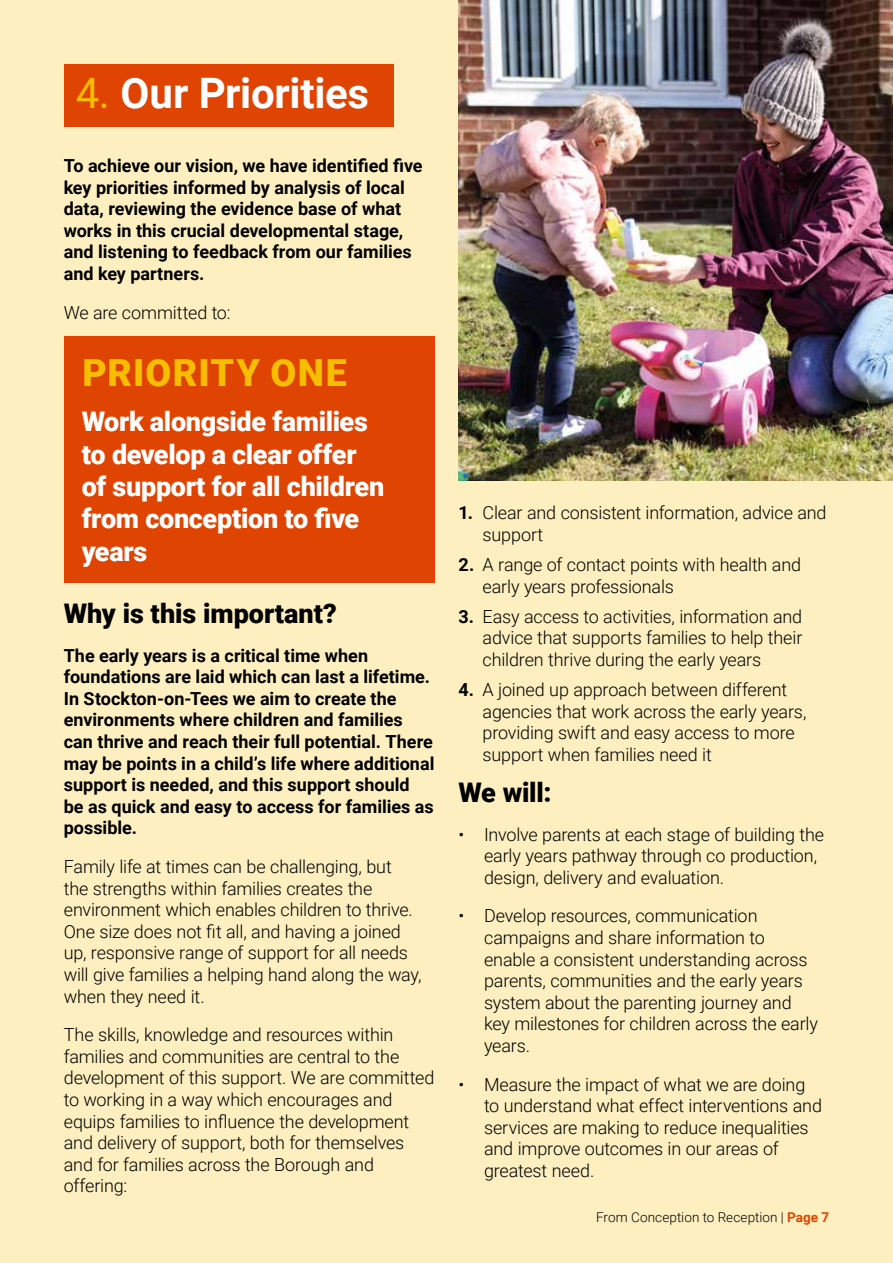
<style>
.page{position:relative;width:893px;height:1263px;background:#fdefbf}
.page>*{position:absolute;margin:0;border:0;box-sizing:border-box;transform-origin:0 0}
.t1{font:700 42px "Roboto";letter-spacing:-.01em;color:#fff}
.t2{font:900 37.5px "Roboto";letter-spacing:.03em;color:#f7be00}
.t3{font:900 27px/32.4px "Roboto";letter-spacing:-.01em;color:#fff}
.t4{font:900 27px "Roboto";letter-spacing:-.005em;color:#000}
.t5{font:300 18px/21.6px "Roboto";letter-spacing:-.01em;color:#000}
.t6{font:700 18px/21.6px "Roboto";color:#000}
.t7{font:300 13.5px "Roboto";letter-spacing:.01em;color:#000}
.s1{font-weight:400;color:#f7be00}
.s2{font-weight:700}
.s3{font-weight:700;color:#e04403}
</style>
<div class="page">
<div style="left:64px;top:64px;width:329px;height:62px;background:#e04403"></div>
<div style="left:64px;top:336px;width:370px;height:247px;background:#e04403"></div>
<img style="left:459px;top:0;width:434px;height:480px">
<h1 class="t1" style="left:76px;top:64px;width:295px"><span class="s1">4.</span> Our Priorities</h1>
<p class="t6" style="left:64px;top:154px;width:360px">To achieve our vision, we have identified five key priorities informed by analysis of local data, reviewing the evidence base of what works in this crucial developmental stage, and listening to feedback from our families and key partners.</p>
<p class="t5" style="left:64px;top:301px;width:168px">We are committed to:</p>
<h2 class="t2" style="left:82px;top:346px;width:266px">PRIORITY ONE</h2>
<h3 class="t3" style="left:82px;top:404px;width:304px">Work alongside families to develop a clear offer of support for all children from conception to five years</h3>
<h3 class="t4" style="left:64px;top:594px;width:275px">Why is this important?</h3>
<p class="t6" style="left:64px;top:644px;width:372px">The early years is a critical time when foundations are laid which can last a lifetime.<br>In Stockton-on-Tees we aim to create the environments where children and families can thrive and reach their full potential. There may be points in a child’s life where additional support is needed, and this support should<br>be as quick and easy to access for families as possible.</p>
<p class="t5" style="left:64px;top:855px;width:359px">Family life at times can be challenging, but<br>the strengths within families creates the environment which enables children to thrive.<br>One size does not fit all, and having a joined up, responsive range of support for all needs will give families a helping hand along the way, when they need it.</p>
<p class="t5" style="left:64px;top:1023px;width:372px">The skills, knowledge and resources within families and communities are central to the development of this support. We are committed to working in a way which encourages and equips families to influence the development and delivery of support, both for themselves and for families across the Borough and offering:</p>
<p class="t5" style="left:483px;top:502px;width:346px;text-indent:-24px"><span class="s2">1.</span> Clear and consistent information, advice and support</p>
<p class="t5" style="left:483px;top:553px;width:320px;text-indent:-24px"><span class="s2">2.</span> A range of contact points with health and early years professionals</p>
<p class="t5" style="left:483px;top:605px;width:321px;text-align:justify;text-indent:-24px"><span class="s2">3.</span> Easy access to activities, information and advice that supports families to help their children thrive during the early years</p>
<p class="t5" style="left:483px;top:678px;width:325px;text-indent:-24px"><span class="s2">4.</span> A joined up approach between different agencies that work across the early years, providing swift and easy access to more support when families need it</p>
<h3 class="t4" style="left:459px;top:773px;width:95px">We will:</h3>
<p class="t5" style="left:484px;top:823px;width:341px;text-indent:-26px">• Involve parents at each stage of building the early years pathway through co production, design, delivery and evaluation.</p>
<p class="t5" style="left:484px;top:904px;width:336px;text-indent:-26px">• Develop resources, communication campaigns and share information to enable a consistent understanding across parents, communities and the early years system about the parenting journey and key milestones for children across the early years.</p>
<p class="t5" style="left:484px;top:1073px;width:339px;text-indent:-26px">• Measure the impact of what we are doing to understand what effect interventions and services are making to reduce inequalities and improve outcomes in our areas of greatest need.</p>
<p class="t7" style="left:596px;top:1207px;width:234px">From Conception to Reception | <span class="s3">Page 7</span></p>
</div>
